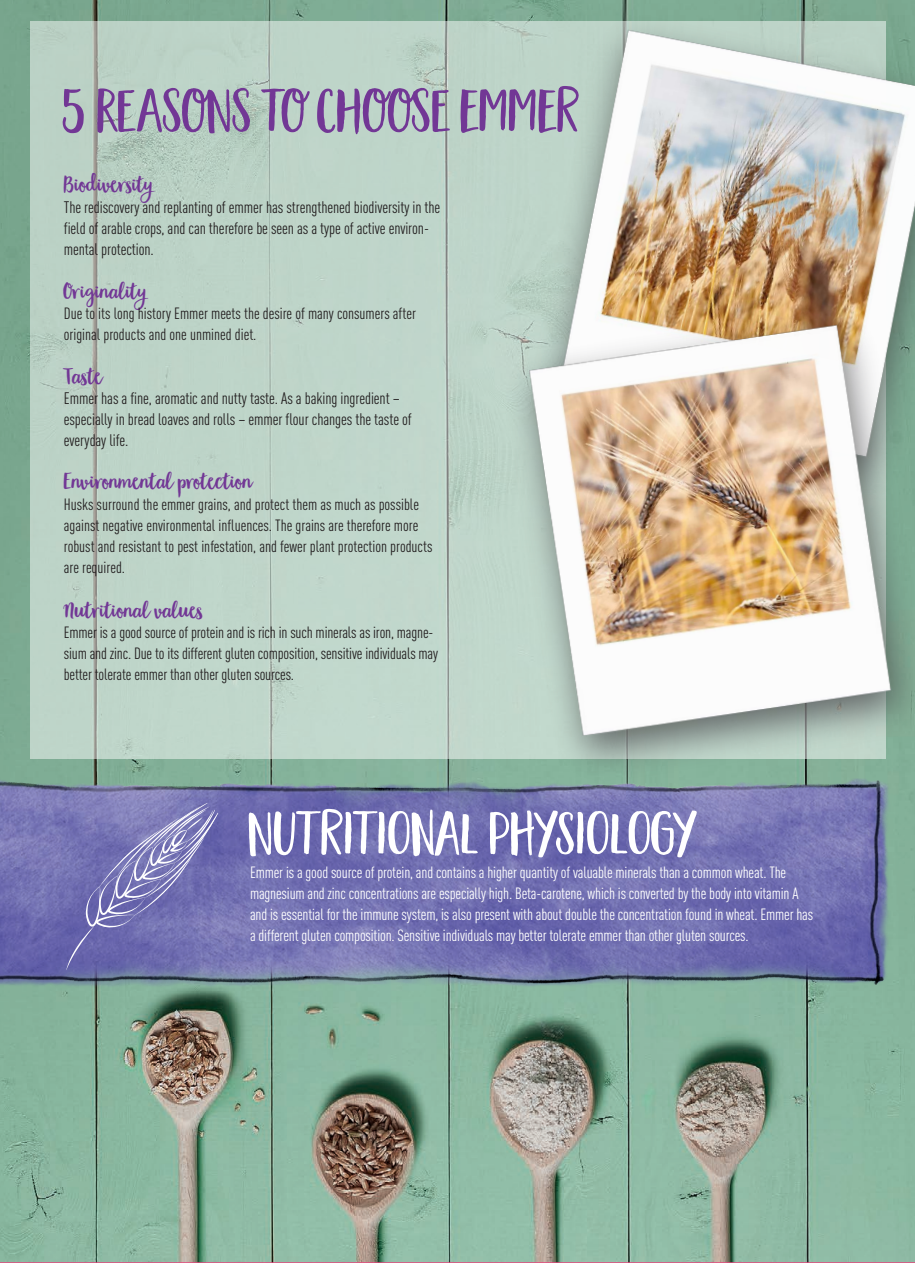
<style>
.page{position:relative;width:915px;height:1263px;background:#fff}
.page>*{position:absolute;margin:0;border:0;box-sizing:border-box;transform-origin:0 0}
.t1{font:57px "Garden Grown Caps";color:#723795}
.t2{font:57px "Garden Grown Caps";letter-spacing:-.01em;color:#fff}
.t3{font:24px "Garden Grown";letter-spacing:.005em;color:#723795}
.t4{font:condensed 16.5px/21.3px "DIN Pro";letter-spacing:-.005em;color:#231f20}
.t5{font:condensed 16.2px/21px "DIN Pro";color:#231f20}
.t6{font:condensed 16.2px/21px "DIN Pro";letter-spacing:-.01em;color:#fff}
</style>
<div class="page">
<img style="left:0;top:0;width:914px;height:1262px">
<div style="left:30px;top:21px;width:854px;height:738px;background:#bed4c9"></div>
<img style="left:501px;top:0;width:413px;height:282px">
<img style="left:481px;top:282px;width:433px;height:518px">
<img style="left:0;top:778px;width:890px;height:211px">
<svg style="left:66px;top:801px;width:156px;height:169px;background:#7a78b6"></svg>
<hr style="left:0;top:1262px;width:914px;height:1px;background:#e6477d">
<p class="t1" style="left:63px;top:78px;width:518px">5 REASONS TO CHOOSE EMMER</p>
<p class="t3" style="left:64px;top:169px;width:90px">Biodiversity</p>
<p class="t4" style="left:64px;top:195px;width:378px">The rediscovery and replanting of emmer has strengthened biodiversity in the field of arable crops, and can therefore be seen as a type of active environ&shy;mental protection.</p>
<p class="t3" style="left:64px;top:275px;width:84px">Originality</p>
<p class="t5" style="left:64px;top:301px;width:353px">Due to its long history Emmer meets the desire of many consumers after original products and one unmined diet.</p>
<p class="t3" style="left:64px;top:360px;width:40px">Taste</p>
<p class="t4" style="left:64px;top:386px;width:349px">Emmer has a fine, aromatic and nutty taste. As a baking ingredient – especially in bread loaves and rolls – emmer flour changes the taste of everyday life.</p>
<p class="t3" style="left:64px;top:465px;width:190px">Environmental protection</p>
<p class="t5" style="left:64px;top:493px;width:370px">Husks surround the emmer grains, and protect them as much as possible against negative environmental influences. The grains are therefore more robust and resistant to pest infestation, and fewer plant protection products are required.</p>
<p class="t3" style="left:64px;top:594px;width:140px">Nutritional values</p>
<p class="t5" style="left:64px;top:620px;width:375px">Emmer is a good source of protein and is rich in such minerals as iron, magne&shy;sium and zinc. Due to its different gluten composition, sensitive individuals may better tolerate emmer than other gluten sources.</p>
<p class="t2" style="left:249px;top:801px;width:449px">NUTRITIONAL PHYSIOLOGY</p>
<p class="t6" style="left:250px;top:860px;width:564px">Emmer is a good source of protein, and contains a higher quantity of valuable minerals than a common wheat. The magnesium and zinc concentrations are especially high. Beta-carotene, which is converted by the body into vitamin A and is essential for the immune system, is also present with about double the concentration found in wheat. Emmer has a different gluten composition. Sensitive individuals may better tolerate emmer than other gluten sources.</p>
</div>
